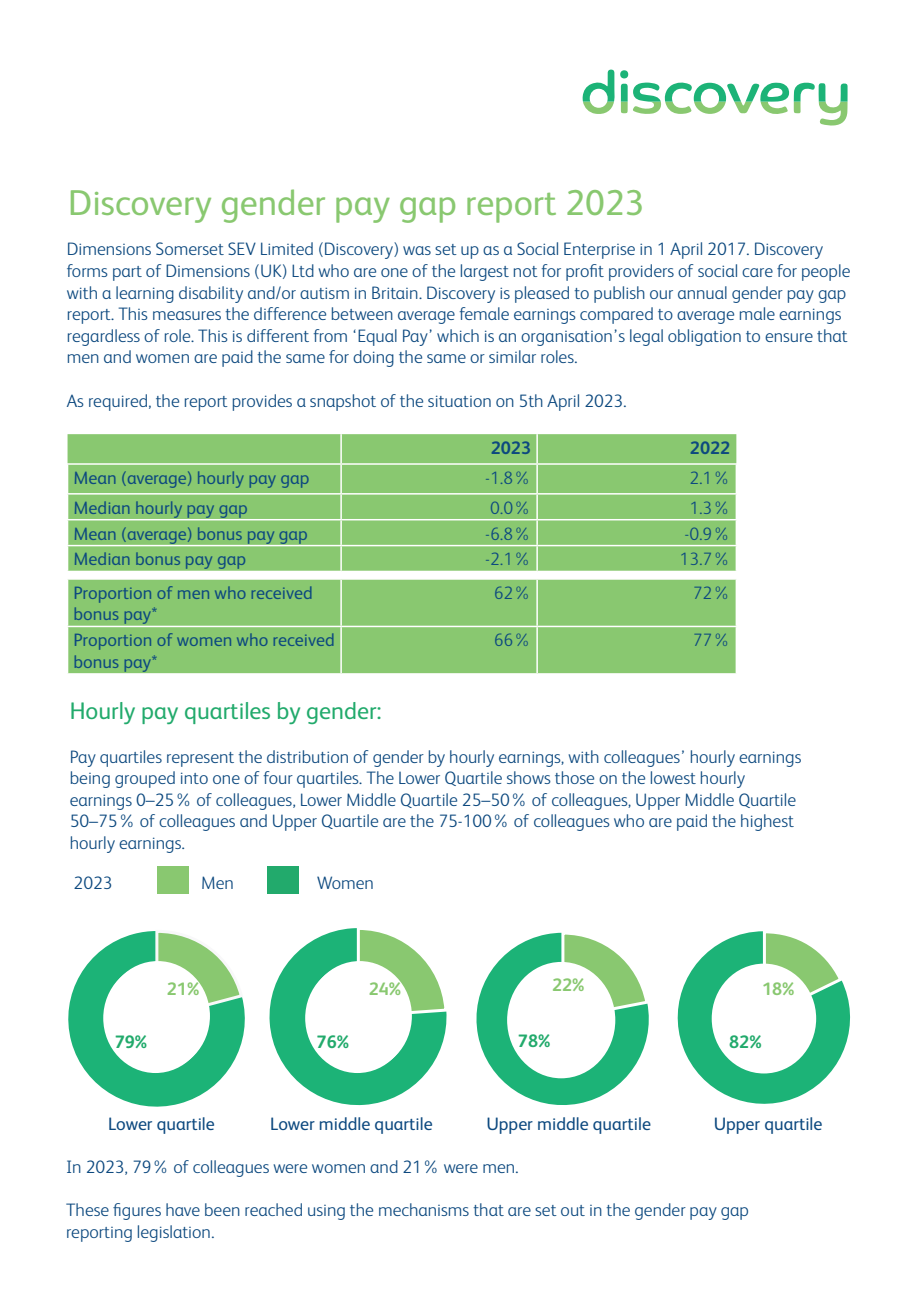
<style>
.page{position:relative;width:919px;height:1289px;background:#fff}
.page>*{position:absolute;margin:0;border:0;box-sizing:border-box;transform-origin:0 0}
.t1{font:36px "FS Albert";color:#89c870}
.t2{font:24px "FS Albert";color:#22aa6c}
.t3{font:300 18px/21.6px "FS Albert";color:#0d497f}
.t4{font:18px/21.6px "FS Albert";color:#0d497f}
.t5{font:700 18px "FS Albert";color:#89c870}
.t6{font:700 18px "FS Albert";color:#22aa6c}
.t7{font:700 18px "FS Albert";color:#0d497f}
</style>
<div class="page">
<svg style="left:677px;top:931px;width:174px;height:173px"></svg>
<svg style="left:476px;top:932px;width:173px;height:173px"></svg>
<svg style="left:269px;top:928px;width:178px;height:178px"></svg>
<svg style="left:68px;top:931px;width:177px;height:176px"></svg>
<div style="left:68px;top:434px;width:668px;height:136px;background:#89c870"></div>
<hr style="left:340px;top:434px;width:2px;height:29px;background:#fff">
<hr style="left:536px;top:434px;width:2px;height:29px;background:#fff">
<hr style="left:340px;top:465px;width:2px;height:28px;background:#fff">
<hr style="left:536px;top:465px;width:2px;height:28px;background:#fff">
<hr style="left:340px;top:546px;width:2px;height:24px;background:#fff">
<hr style="left:536px;top:546px;width:2px;height:24px;background:#fff">
<hr style="left:67px;top:463px;width:274px;height:2px;background:#fff">
<hr style="left:341px;top:463px;width:196px;height:2px;background:#fff">
<hr style="left:537px;top:463px;width:200px;height:2px;background:#fff">
<hr style="left:735px;top:465px;width:2px;height:28px;background:#fff">
<hr style="left:735px;top:546px;width:2px;height:24px;background:#fff">
<hr style="left:735px;top:520px;width:2px;height:25px;background:#fff">
<hr style="left:341px;top:545px;width:196px;height:1px;background:#fff">
<hr style="left:537px;top:545px;width:200px;height:1px;background:#fff">
<hr style="left:341px;top:493px;width:196px;height:1px;background:#fff">
<hr style="left:537px;top:493px;width:200px;height:1px;background:#fff">
<hr style="left:735px;top:494px;width:2px;height:25px;background:#fff">
<hr style="left:341px;top:519px;width:196px;height:1px;background:#fff">
<hr style="left:537px;top:519px;width:200px;height:1px;background:#fff">
<hr style="left:67px;top:493px;width:274px;height:1px;background:#fff">
<hr style="left:340px;top:494px;width:2px;height:25px;background:#fff">
<hr style="left:536px;top:494px;width:2px;height:25px;background:#fff">
<hr style="left:67px;top:519px;width:274px;height:1px;background:#fff">
<hr style="left:340px;top:520px;width:2px;height:25px;background:#fff">
<hr style="left:536px;top:520px;width:2px;height:25px;background:#fff">
<hr style="left:67px;top:545px;width:274px;height:1px;background:#fff">
<div style="left:68px;top:579px;width:667px;height:94px;background:#89c870"></div>
<hr style="left:340px;top:627px;width:2px;height:46px;background:#fff">
<hr style="left:536px;top:627px;width:2px;height:46px;background:#fff">
<hr style="left:341px;top:625px;width:196px;height:2px;background:#fff">
<hr style="left:537px;top:625px;width:200px;height:2px;background:#fff">
<hr style="left:340px;top:579px;width:2px;height:46px;background:#fff">
<hr style="left:536px;top:579px;width:2px;height:46px;background:#fff">
<hr style="left:67px;top:625px;width:274px;height:2px;background:#fff">
<svg style="left:582px;top:70px;width:265px;height:56px"></svg>
<div style="left:103px;top:963px;width:105px;height:109px;background:#fff;border-radius:50%"></div>
<div style="left:105px;top:961px;width:105px;height:109px;background:#fff;border-radius:50%"></div>
<div style="left:711px;top:963px;width:105px;height:110px;background:#fff;border-radius:50%"></div>
<div style="left:507px;top:961px;width:108px;height:117px;background:#fff;border-radius:50%"></div>
<div style="left:267px;top:865px;width:32px;height:28px;background:#22aa6c"></div>
<div style="left:156px;top:865px;width:32px;height:28px;background:#89c870"></div>
<div style="left:305px;top:963px;width:104px;height:109px;background:#fff;border-radius:50%"></div>
<div style="left:307px;top:961px;width:105px;height:109px;background:#fff;border-radius:50%"></div>
<p class="t1" style="left:68px;top:179px;width:577px">Discovery gender pay gap report 2023</p>
<p class="t3" style="left:67px;top:237px;width:785px">Dimensions Somerset SEV Limited (Discovery) was set up as a Social Enterprise in 1 April 2017. Discovery forms part of Dimensions (UK) Ltd who are one of the largest not for profit providers of social care for people with a learning disability and/or autism in Britain. Discovery is pleased to publish our annual gender pay gap report. This measures the difference between average female earnings compared to average male earnings regardless of role. This is different from ‘Equal Pay’ which is an organisation’s legal obligation to ensure that men and women are paid the same for doing the same or similar roles.</p>
<p class="t3" style="left:67px;top:389px;width:561px">As required, the report provides a snapshot of the situation on 5th April 2023.</p>
<p class="t7" style="left:490px;top:435px;width:42px">2023</p>
<p class="t7" style="left:690px;top:435px;width:42px">2022</p>
<p class="t4" style="left:74px;top:466px;width:237px">Mean (average) hourly pay gap</p>
<p class="t3" style="left:485px;top:466px;width:47px">-1.8%</p>
<p class="t3" style="left:689px;top:466px;width:42px">2.1%</p>
<p class="t4" style="left:74px;top:496px;width:176px">Median hourly pay gap</p>
<p class="t3" style="left:490px;top:496px;width:42px">0.0%</p>
<p class="t3" style="left:689px;top:496px;width:42px">1.3%</p>
<p class="t4" style="left:74px;top:521px;width:236px">Mean (average) bonus pay gap</p>
<p class="t3" style="left:485px;top:522px;width:47px">-6.8%</p>
<p class="t3" style="left:684px;top:522px;width:47px">-0.9%</p>
<p class="t4" style="left:74px;top:547px;width:174px">Median bonus pay gap</p>
<p class="t3" style="left:485px;top:547px;width:47px">-2.1%</p>
<p class="t3" style="left:679px;top:547px;width:52px">13.7%</p>
<p class="t4" style="left:74px;top:581px;width:241px">Proportion of men who received bonus pay*</p>
<p class="t3" style="left:493px;top:581px;width:39px">62%</p>
<p class="t3" style="left:692px;top:581px;width:39px">72%</p>
<p class="t4" style="left:74px;top:628px;width:263px">Proportion of women who received bonus pay*</p>
<p class="t3" style="left:493px;top:628px;width:39px">66%</p>
<p class="t3" style="left:692px;top:628px;width:39px">77%</p>
<p class="t2" style="left:70px;top:695px;width:313px">Hourly pay quartiles by gender:</p>
<p class="t3" style="left:70px;top:744px;width:733px">Pay quartiles represent the distribution of gender by hourly earnings, with colleagues’ hourly earnings being grouped into one of four quartiles. The Lower Quartile shows those on the lowest hourly earnings 0–25% of colleagues, Lower Middle Quartile 25–50% of colleagues, Upper Middle Quartile 50–75% of colleagues and Upper Quartile are the 75-100% of colleagues who are paid the highest hourly earnings.</p>
<p class="t3" style="left:74px;top:871px;width:40px">2023</p>
<p class="t3" style="left:201px;top:871px;width:34px">Men</p>
<p class="t3" style="left:317px;top:871px;width:58px">Women</p>
<p class="t5" style="left:167px;top:977px;width:34px">21%</p>
<p class="t5" style="left:369px;top:977px;width:34px">24%</p>
<p class="t5" style="left:552px;top:972px;width:34px">22%</p>
<p class="t5" style="left:762px;top:977px;width:34px">18%</p>
<p class="t6" style="left:115px;top:1029px;width:34px">79%</p>
<p class="t6" style="left:316px;top:1029px;width:34px">76%</p>
<p class="t6" style="left:518px;top:1028px;width:34px">78%</p>
<p class="t6" style="left:729px;top:1029px;width:34px">82%</p>
<p class="t4" style="left:108px;top:1112px;width:108px">Lower quartile</p>
<p class="t4" style="left:270px;top:1112px;width:164px">Lower middle quartile</p>
<p class="t4" style="left:486px;top:1112px;width:166px">Upper middle quartile</p>
<p class="t4" style="left:713px;top:1112px;width:110px">Upper quartile</p>
<p class="t3" style="left:66px;top:1155px;width:454px">In 2023, 79% of colleagues were women and 21% were men.</p>
<p class="t3" style="left:66px;top:1198px;width:684px">These figures have been reached using the mechanisms that are set out in the gender pay gap reporting legislation.</p>
</div>
